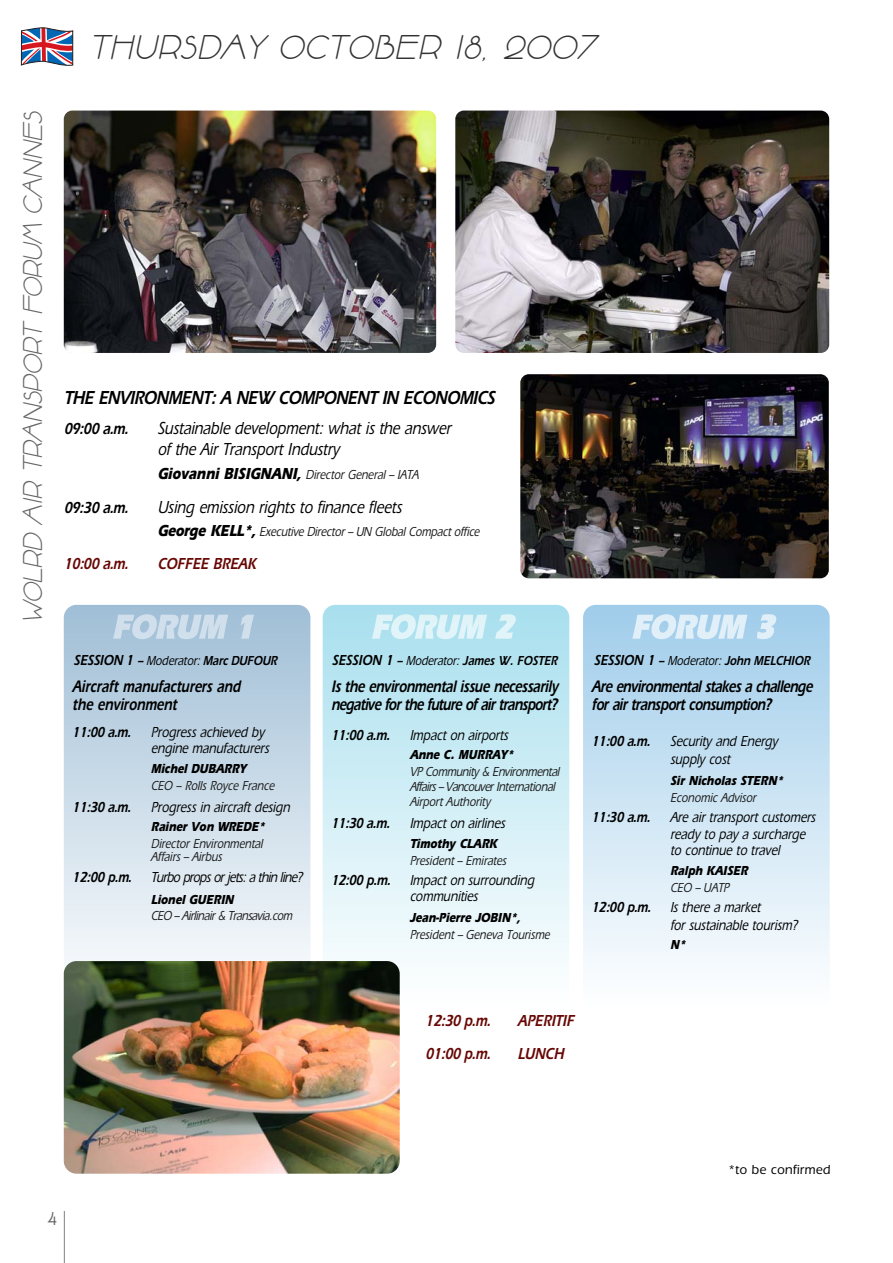
<style>
.page{position:relative;width:893px;height:1263px;background:#fff}
.page>*{position:absolute;margin:0;border:0;box-sizing:border-box;transform-origin:0 0}
.t1{font:italic 36px "Gabardine";color:#333}
.t2{font:italic 28.5px "Gabardine";color:#666}
.t3{font:22.5px "Banjoman";color:#666}
.t4{font:italic 600 19.5px "Itc Eras";letter-spacing:-.025em;color:#000;scale:.8 1}
.t5{font:italic 500 18px/21px "Itc Eras";color:#000;scale:.8 1}
.t6{font:italic 600 17.25px/18px "Itc Eras";letter-spacing:-.03em;color:#000;scale:.75 1}
.t7{font:italic 600 16.5px "Itc Eras";color:#670805;scale:.8 1}
.t8{font:italic 600 16.5px "Itc Eras";color:#000;scale:.8 1}
.t9{font:italic 500 15px/16.5px "Itc Eras";color:#000;scale:.8 1}
.t10{font:italic 500 13.5px/13.5px "Itc Eras";color:#1a1a1a;scale:.8 1}
.t11{font:italic 700 13.5px "Itc Eras";color:#000;scale:.8 1}
.t12{font:italic 600 13.5px "Itc Eras";color:#000;scale:.8 1}
.t13{font:italic 500 13.5px/14.9px "Itc Eras";letter-spacing:-.025em;color:#1a1a1a;scale:.8 1}
.t14{font:500 13.5px "Itc Eras";letter-spacing:.015em;color:#000;scale:.95 1}
.s1{font-weight:700;font-size:16.5px;color:#000}
.s2{font-size:15px}
.s3{font-weight:500}
.s4{font-weight:600}
</style>
<div class="page">
<hr style="left:64px;top:1211px;width:1px;height:52px;background:#808080">
<svg style="left:21px;top:27px;width:53px;height:39px"></svg>
<img style="left:113px;top:614px;width:141px;height:25px">
<img style="left:372px;top:614px;width:144px;height:25px">
<img style="left:632px;top:614px;width:145px;height:25px">
<img style="left:64px;top:111px;width:372px;height:242px;border-radius:9px">
<img style="left:455px;top:111px;width:374px;height:242px;border-radius:9px">
<img style="left:520px;top:374px;width:309px;height:204px;border-radius:9px">
<img style="left:64px;top:961px;width:336px;height:213px;border-radius:13px">
<h2 class="t2" style="left:23px;top:623px;width:517px;rotate:-90deg">WOLRD AIR TRANSPORT FORUM CANNES</h2>
<h1 class="t1" style="left:90px;top:35px;width:505px">THURSDAY OCTOBER 18, 2007</h1>
<h3 class="t4" style="left:64px;top:391px;width:544px">THE ENVIRONMENT: A NEW COMPONENT IN ECONOMICS</h3>
<p class="t8" style="left:64px;top:423px;width:85px">09:00 a.m.</p>
<p class="t5" style="left:157px;top:419px;width:372px">Sustainable development: what is the answer of the Air Transport Industry</p>
<p class="t10" style="left:157px;top:469px;width:328px"><span class="s1">Giovanni BISIGNANI,</span> Director General – IATA</p>
<p class="t8" style="left:64px;top:502px;width:85px">09:30 a.m.</p>
<p class="t5" style="left:157px;top:499px;width:310px">Using emission rights to finance fleets</p>
<p class="t10" style="left:157px;top:526px;width:407px"><span class="s1">George KELL *,</span> Executive Director – UN Global Compact office</p>
<p class="t7" style="left:64px;top:558px;width:85px">10:00 a.m.</p>
<p class="t7" style="left:157px;top:558px;width:125px">COFFEE BREAK</p>
<p class="t12" style="left:73px;top:656px;width:256px"><span class="s2">SESSION 1</span> – <span class="s3">Moderator:</span> Marc DUFOUR</p>
<p class="t12" style="left:332px;top:656px;width:283px"><span class="s2">SESSION 1</span> – <span class="s3">Moderator:</span> James W. FOSTER</p>
<p class="t12" style="left:594px;top:656px;width:272px"><span class="s2">SESSION 1</span> – <span class="s3">Moderator:</span> John MELCHIOR</p>
<p class="t6" style="left:72px;top:679px;width:229px">Aircraft manufacturers and the environment</p>
<p class="t9" style="left:151px;top:725px;width:152px;text-indent:-78px"><span class="s4">11:00 a.m.</span> Progress achieved by engine manufacturers</p>
<p class="t11" style="left:151px;top:764px;width:121px">Michel DUBARRY</p>
<p class="t10" style="left:151px;top:780px;width:158px">CEO – Rolls Royce France</p>
<p class="t9" style="left:72px;top:800px;width:276px"><span class="s4">11:30 a.m.</span> Progress in aircraft design</p>
<p class="t11" style="left:151px;top:822px;width:147px">Rainer Von WREDE*</p>
<p class="t10" style="left:151px;top:838px;width:144px">Director Environmental<br>Affairs – Airbus</p>
<p class="t9" style="left:72px;top:870px;width:292px"><span class="s4">12:00 p.m.</span> Turbo propsorjets:a thin line?</p>
<p class="t11" style="left:151px;top:895px;width:107px">Lionel GUERIN</p>
<p class="t10" style="left:151px;top:910px;width:181px">CEO – Airlinair &amp; Transavia.com</p>
<p class="t6" style="left:331px;top:679px;width:304px">Is the environmental issue necessarily negative for the future of air transport?</p>
<p class="t9" style="left:331px;top:728px;width:225px"><span class="s4">11:00 a.m.</span> Impact on airports</p>
<p class="t11" style="left:410px;top:750px;width:134px">Anne C. MURRAY*</p>
<p class="t13" style="left:410px;top:766px;width:191px">VP Community &amp; Environmental<br>Affairs – Vancouver International<br>Airport Authority</p>
<p class="t9" style="left:331px;top:817px;width:221px"><span class="s4">11:30 a.m.</span> Impact on airlines</p>
<p class="t11" style="left:410px;top:839px;width:111px">Timothy CLARK</p>
<p class="t10" style="left:410px;top:855px;width:125px">President – Emirates</p>
<p class="t9" style="left:410px;top:873px;width:160px;text-indent:-78px"><span class="s4">12:00 p.m.</span> Impact on surrounding communities</p>
<p class="t11" style="left:410px;top:913px;width:143px">Jean-Pierre JOBIN*,</p>
<p class="t10" style="left:410px;top:929px;width:179px">President – Geneva Tourisme</p>
<p class="t6" style="left:592px;top:679px;width:299px">Are environmental stakes a challenge for air transport consumption?</p>
<p class="t9" style="left:670px;top:734px;width:136px;line-height:18px;text-indent:-78px"><span class="s4">11:00 a.m.</span> Security and Energy supply cost</p>
<p class="t11" style="left:670px;top:776px;width:146px">Sir Nicholas STERN*</p>
<p class="t10" style="left:670px;top:792px;width:111px">Economic Advisor</p>
<p class="t9" style="left:670px;top:811px;width:186px;text-indent:-78px"><span class="s4">11:30 a.m.</span> Are air transport customers ready to pay a surcharge to continue to travel</p>
<p class="t11" style="left:670px;top:866px;width:99px">Ralph KAISER</p>
<p class="t10" style="left:670px;top:882px;width:75px">CEO–UATP</p>
<p class="t9" style="left:670px;top:899px;width:164px;line-height:18px;text-indent:-78px"><span class="s4">12:00 p.m.</span> Is there a market<br>for sustainable tourism?</p>
<p class="t11" style="left:670px;top:940px;width:23px">N*</p>
<p class="t7" style="left:425px;top:1015px;width:86px">12:30 p.m.</p>
<p class="t7" style="left:518px;top:1015px;width:72px">APERITIF</p>
<p class="t7" style="left:425px;top:1048px;width:86px">01:00 p.m.</p>
<p class="t7" style="left:518px;top:1048px;width:62px">LUNCH</p>
<p class="t14" style="left:728px;top:1165px;width:109px">*to be confirmed</p>
<h3 class="t3" style="left:48px;top:1210px;width:11px">4</h3>
</div>
